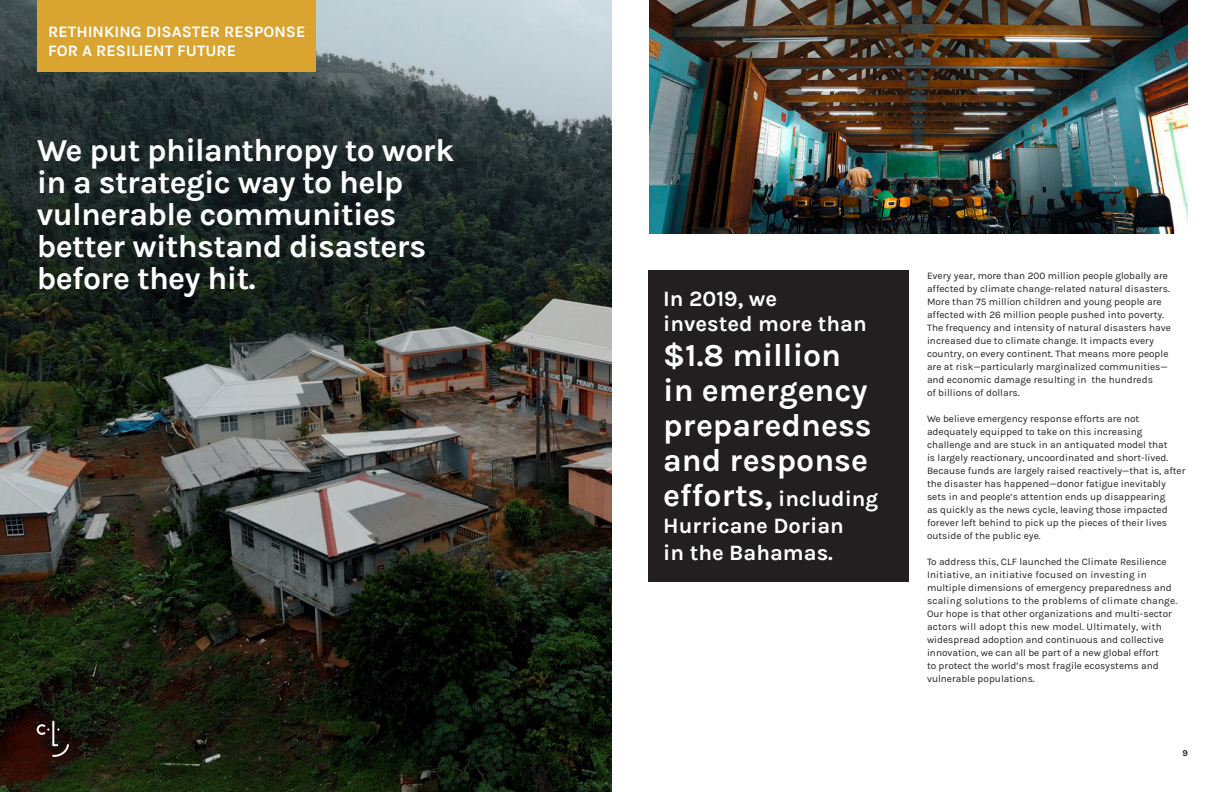
<style>
.page{position:relative;width:1224px;height:792px;background:#fff}
.page>*{position:absolute;margin:0;border:0;box-sizing:border-box;transform-origin:0 0}
.t1{font:700 32px/32px "Karla";letter-spacing:-.02em;color:#fff}
.t2{font:700 32px/35px "Karla";color:#fff}
.t3{font:700 22px/27px "Karla";color:#fff}
.t4{font:700 16px/19.2px "Karla";color:#fff}
.t5{font:10px/13px "Karla";color:#231f20}
.t6{font:700 9px "Karla";color:#231f20}
.s1{font-size:32px}
</style>
<div class="page">
<img style="left:0;top:0;width:612px;height:792px">
<div style="left:37px;top:0;width:279px;height:71px;background:#d9a42f"></div>
<svg style="left:37px;top:721px;width:32px;height:36px"></svg>
<div style="left:648px;top:270px;width:261px;height:312px;background:#231f20"></div>
<img style="left:649px;top:0;width:539px;height:234px">
<p class="t4" style="left:48px;top:22px;width:259px">RETHINKING DISASTER RESPONSE<br>FOR A RESILIENT FUTURE</p>
<p class="t1" style="left:37px;top:135px;width:419px">We put philanthropy to work in a strategic way to help vulnerable communities better withstand disasters before they hit.</p>
<p class="t3" style="left:663px;top:286px;width:205px;line-height:25px">In 2019, we invested more than</p>
<p class="t2" style="left:663px;top:338px;width:210px">$1.8 million in emergency preparedness and response</p>
<p class="t3" style="left:663px;top:485px;width:217px"><span class="s1">efforts,</span> including<br>Hurricane Dorian<br>in the Bahamas.</p>
<p class="t5" style="left:927px;top:269px;width:246px">Every year, more than 200 million people globally are affected by climate change-related natural disasters.<br>More than 75 million children and young people are affected with 26 million people pushed into poverty.<br>The frequency and intensity of natural disasters have increased due to climate change. It impacts every country, on every continent. That means more people are at risk—particularly marginalized communities— and economic damage resulting in the hundreds<br>of billions of dollars.</p>
<p class="t5" style="left:927px;top:412px;width:260px">We believe emergency response efforts are not adequately equipped to take on this increasing challenge and are stuck in an antiquated model that<br>is largely reactionary, uncoordinated and short-lived.<br>Because funds are largely raised reactively—that is, after the disaster has happened—donor fatigue inevitably sets in and people’s attention ends up disappearing<br>as quickly as the news cycle, leaving those impacted forever left behind to pick up the pieces of their lives outside of the public eye.</p>
<p class="t5" style="left:927px;top:555px;width:252px">To address this, CLF launched the Climate Resilience Initiative, an initiative focused on investing in multiple dimensions of emergency preparedness and scaling solutions to the problems of climate change.<br>Our hope is that other organizations and multi-sector actors will adopt this new model. Ultimately, with widespread adoption and continuous and collective innovation, we can all be part of a new global effort<br>to protect the world’s most fragile ecosystems and vulnerable populations.</p>
<p class="t6" style="left:1183px;top:748px;width:7px">9</p>
</div>
